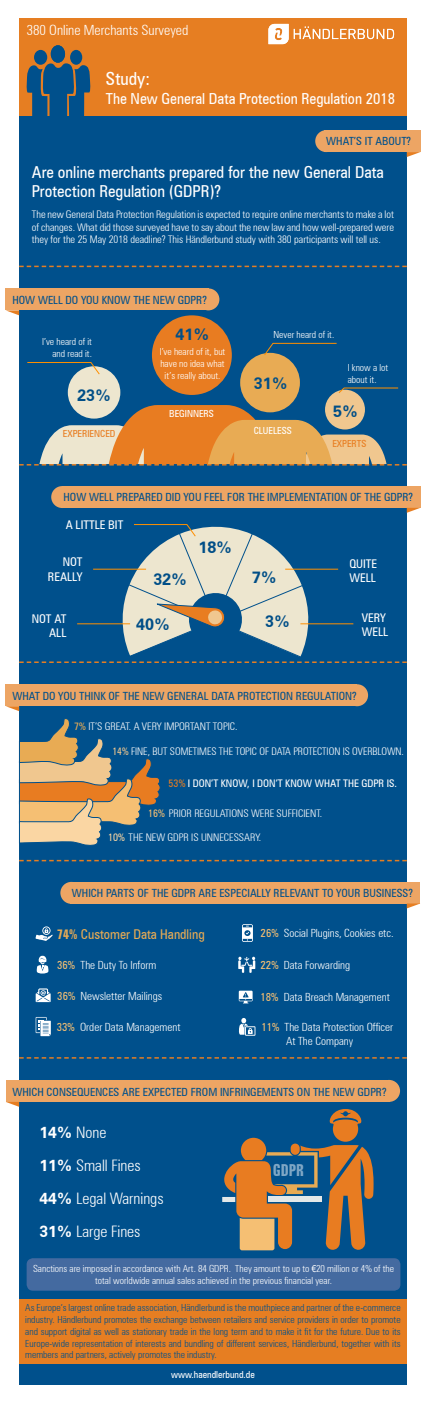
<style>
.page{position:relative;width:426px;height:1404px;background:#fff}
.page>*{position:absolute;margin:0;border:0;box-sizing:border-box;transform-origin:0 0}
.t1{font:condensed 18px "Zurich BT";color:#fff}
.t2{font:condensed 16.5px/19.8px "Zurich BT";color:#fff}
.t3{font:700 extra-condensed 16.5px "Zurich BT";color:#fff}
.t4{font:700 16.2px "Zurich BT";color:#004e87}
.t5{font:300 condensed 15.83px/32.8px "Zurich BT";color:#fff}
.t6{font:condensed 15.23px "Zurich BT";color:#fff}
.t7{font:300 condensed 14.02px "Zurich BT";color:#fff}
.t8{font:condensed 13.5px "Zurich BT";color:#e8ab54}
.t9{font:condensed 12px/14.4px "Zurich BT";color:#fff;text-align:right}
.t10{font:condensed 11.25px "Zurich BT";color:#00508c}
.t11{font:300 condensed 11.25px/13.5px "Zurich BT";color:#fff}
.t12{font:300 condensed 10.5px/12.6px "Zurich BT";color:#fff;text-align:justify}
.t13{font:condensed 10.5px "Zurich BT";color:#fff}
.t14{font:300 condensed 9.75px/11.7px "Zurich BT";color:#00508c;text-align:justify}
.t15{font:300 condensed 9.75px/11.7px "Zurich BT";color:#fff;text-align:center}
.t16{font:condensed 9.75px "Zurich BT";color:#fff}
.t17{font:condensed 9.75px "Zurich BT";color:#e87d21}
.s1{font-weight:400;color:#e8ab54}
.s2{font-weight:400;color:#f0c78f}
.s3{color:#e87d21}
.s4{font-weight:400;color:#f5bf73}
.s5{font-weight:400;color:#fad6a3}
.s6{font-weight:700;font-stretch:extra-condensed}
.s7{font-weight:700;font-stretch:normal}
.s8{font-family:"Arial Narrow";font-weight:400;font-stretch:normal}
</style>
<div class="page">
<div style="left:19px;top:115px;width:387px;height:1269px;background:#00508c"></div>
<div style="left:19px;top:1298px;width:387px;height:65px;background:#e67e22"></div>
<svg style="left:19px;top:265px;width:387px;height:2px"></svg>
<div style="left:6px;top:288px;width:203px;height:22px;background:#eda564"></div>
<div style="left:197px;top:288px;width:22px;height:22px;background:#eda564;border-radius:50%"></div>
<svg style="left:6px;top:310px;width:13px;height:5px"></svg>
<div style="left:6px;top:684px;width:350px;height:22px;background:#eda564"></div>
<div style="left:345px;top:684px;width:22px;height:22px;background:#eda564;border-radius:50%"></div>
<svg style="left:6px;top:706px;width:13px;height:5px"></svg>
<svg style="left:19px;top:1057px;width:387px;height:1px"></svg>
<div style="left:6px;top:1079px;width:383px;height:22px;background:#eda564"></div>
<div style="left:377px;top:1079px;width:22px;height:22px;background:#eda564;border-radius:50%"></div>
<svg style="left:6px;top:1101px;width:13px;height:5px"></svg>
<div style="left:62px;top:486px;width:358px;height:22px;background:#eda564"></div>
<div style="left:51px;top:486px;width:22px;height:22px;background:#eda564;border-radius:50%"></div>
<svg style="left:406px;top:508px;width:14px;height:4px"></svg>
<svg style="left:19px;top:859px;width:387px;height:2px"></svg>
<div style="left:70px;top:881px;width:350px;height:22px;background:#eda564"></div>
<div style="left:60px;top:881px;width:22px;height:22px;background:#eda564;border-radius:50%"></div>
<svg style="left:406px;top:903px;width:14px;height:5px"></svg>
<svg style="left:406px;top:152px;width:14px;height:5px"></svg>
<div style="left:324px;top:130px;width:96px;height:22px;background:#eda564"></div>
<div style="left:315px;top:130px;width:22px;height:22px;background:#eda564;border-radius:50%"></div>
<svg style="left:20px;top:718px;width:140px;height:128px"></svg>
<svg style="left:222px;top:1109px;width:151px;height:141px"></svg>
<div style="left:290px;top:1143px;width:9px;height:11px;background:#e87c21;border-radius:4px"></div>
<svg style="left:19px;top:524px;width:387px;height:139px"></svg>
<svg style="left:35px;top:926px;width:18px;height:14px"></svg>
<svg style="left:36px;top:955px;width:13px;height:19px"></svg>
<svg style="left:36px;top:988px;width:15px;height:14px"></svg>
<svg style="left:238px;top:990px;width:14px;height:13px"></svg>
<svg style="left:239px;top:1018px;width:16px;height:17px"></svg>
<svg style="left:238px;top:956px;width:17px;height:16px"></svg>
<svg style="left:242px;top:924px;width:10px;height:17px"></svg>
<svg style="left:36px;top:1017px;width:15px;height:19px"></svg>
<div style="left:27px;top:1257px;width:373px;height:33px;background:#446aa0;border-radius:6px"></div>
<div style="left:19px;top:18px;width:387px;height:97px;background:#e67e22"></div>
<div style="left:51px;top:45px;width:14px;height:18px;background:#00508c;border-radius:50%"></div>
<div style="left:34px;top:50px;width:13px;height:15px;background:#00508c;border-radius:50%"></div>
<div style="left:70px;top:50px;width:12px;height:15px;background:#00508c;border-radius:50%"></div>
<svg style="left:26px;top:63px;width:65px;height:53px"></svg>
<svg style="left:268px;top:24px;width:125px;height:20px"></svg>
<svg style="left:154px;top:315px;width:76px;height:27px;fill:#e87c21"></svg>
<svg style="left:19px;top:342px;width:387px;height:123px"></svg>
<h3 class="t7" style="left:27px;top:21px;width:163px">380 Online Merchants Surveyed</h3>
<h1 class="t1" style="left:106px;top:68px;width:46px">Study:</h1>
<h3 class="t6" style="left:106px;top:89px;width:290px">The New General Data Protection Regulation 2018</h3>
<p class="t10" style="left:326px;top:134px;width:86px">WHAT’S IT ABOUT?</p>
<h2 class="t2" style="left:32px;top:162px;width:353px">Are online merchants prepared for the new General Data<br>Protection Regulation (GDPR)?</h2>
<p class="t12" style="left:32px;top:208px;width:363px">The new General Data Protection Regulation is expected to require online merchants to make a lot of changes. What did those surveyed have to say about the new law and how well-prepared were they for the 25 May 2018 deadline? This Händlerbund study with 380 participants will tell us.</p>
<p class="t10" style="left:12px;top:293px;width:196px">HOW WELL DO YOU KNOW THE NEW GDPR?</p>
<p class="t15" style="left:42px;top:336px;width:51px;text-align:right">I’ve heard of it and read it.</p>
<h3 class="t4" style="left:77px;top:385px;width:35px">23%</h3>
<p class="t17" style="left:63px;top:427px;width:54px">EXPERIENCED</p>
<h3 class="t4" style="left:175px;top:325px;width:35px">41%</h3>
<p class="t15" style="left:159px;top:346px;width:67px">I’ve heard of it, but have no idea what it’s really about.</p>
<p class="t16" style="left:169px;top:407px;width:46px">BEGINNERS</p>
<p class="t15" style="left:273px;top:328px;width:62px">Never heard of it.</p>
<h3 class="t4" style="left:253px;top:374px;width:35px">31%</h3>
<p class="t15" style="left:347px;top:361px;width:42px;text-align:left">I know a lot about it.</p>
<p class="t16" style="left:253px;top:425px;width:40px">CLUELESS</p>
<h3 class="t4" style="left:333px;top:402px;width:26px">5%</h3>
<p class="t17" style="left:332px;top:437px;width:36px">EXPERTS</p>
<p class="t10" style="left:63px;top:490px;width:350px">HOW WELL PREPARED DID YOU FEEL FOR THE IMPLEMENTATION OF THE GDPR?</p>
<p class="t9" style="left:66px;top:517px;width:59px">A LITTLE BIT</p>
<h3 class="t4" style="left:198px;top:537px;width:35px">18%</h3>
<p class="t9" style="left:48px;top:554px;width:36px">NOT<br>REALLY</p>
<p class="t9" style="left:349px;top:556px;width:29px;text-align:left">QUITE<br>WELL</p>
<h3 class="t4" style="left:252px;top:567px;width:26px">7%</h3>
<h3 class="t4" style="left:265px;top:611px;width:26px">3%</h3>
<h3 class="t4" style="left:153px;top:569px;width:35px">32%</h3>
<p class="t9" style="left:32px;top:611px;width:36px">NOT AT<br>ALL</p>
<p class="t9" style="left:361px;top:610px;width:28px;text-align:left">VERY<br>WELL</p>
<h3 class="t4" style="left:136px;top:614px;width:35px">40%</h3>
<p class="t10" style="left:12px;top:689px;width:345px">WHAT DO YOU THINK OF THE NEW GENERAL DATA PROTECTION REGULATION?</p>
<p class="t12" style="left:74px;top:720px;width:165px"><span class="s1">7%</span> IT’S GREAT. A VERY IMPORTANT TOPIC.</p>
<p class="t12" style="left:112px;top:744px;width:292px"><span class="s2">14%</span> FINE, BUT SOMETIMES THE TOPIC OF DATA PROTECTION IS OVERBLOWN.</p>
<p class="t13" style="left:168px;top:776px;width:230px"><span class="s3">53%</span> I DON’T KNOW, I DON’T KNOW WHAT THE GDPR IS.</p>
<p class="t12" style="left:148px;top:807px;width:175px"><span class="s4">16%</span> PRIOR REGULATIONS WERE SUFFICIENT.</p>
<p class="t12" style="left:108px;top:830px;width:155px"><span class="s5">10%</span> THE NEW GDPR IS UNNECESSARY.</p>
<p class="t10" style="left:72px;top:886px;width:342px">WHICH PARTS OF THE GDPR ARE ESPECIALLY RELEVANT TO YOUR BUSINESS?</p>
<h3 class="t8" style="left:57px;top:925px;width:149px"><span class="s6">74%</span> Customer Data Handling</h3>
<p class="t11" style="left:57px;top:958px;width:101px"><span class="s4">36%</span> The Duty To Inform</p>
<p class="t11" style="left:57px;top:988px;width:106px"><span class="s4">36%</span> Newsletter Mailings</p>
<p class="t11" style="left:260px;top:990px;width:131px"><span class="s4">18%</span> Data Breach Management</p>
<p class="t11" style="left:286px;top:1020px;width:108px;text-indent:-25px"><span class="s4">11%</span> The Data Protection Officer<br>At The Company</p>
<p class="t11" style="left:260px;top:926px;width:134px"><span class="s4">26%</span> Social Plugins, Cookies etc.</p>
<p class="t11" style="left:260px;top:958px;width:91px"><span class="s4">22%</span> Data Forwarding</p>
<p class="t11" style="left:57px;top:1019px;width:125px"><span class="s4">33%</span> Order Data Management</p>
<p class="t10" style="left:12px;top:1084px;width:375px">WHICH CONSEQUENCES ARE EXPECTED FROM INFRINGEMENTS ON THE NEW GDPR?</p>
<h3 class="t5" style="left:39px;top:1115px;width:126px"><span class="s7">14%</span> None<br><span class="s7">11%</span> Small Fines<br><span class="s7">44%</span> Legal Warnings<br><span class="s7">31%</span> Large Fines</h3>
<h2 class="t3" style="left:272px;top:1160px;width:33px">GDPR</h2>
<p class="t15" style="left:33px;top:1262px;width:362px">Sanctions are imposed in accordance with Art. 84 GDPR. They amount to up to <span class="s8">€</span>20 million or 4% of the total worldwide annual sales achieved in the previous financial year.</p>
<p class="t14" style="left:25px;top:1301px;width:376px">As Europe‘s largest online trade association, Händlerbund is the mouthpiece and partner of the e-commerce industry. Händlerbund promotes the exchange between retailers and service providers in order to promote and support digital as well as stationary trade in the long term and to make it fit for the future. Due to its Europe-wide representation of interests and bundling of different services, Händlerbund, together with its members and partners, actively promotes the industry.</p>
<p class="t16" style="left:171px;top:1368px;width:85px">www.haendlerbund.de</p>
</div>
